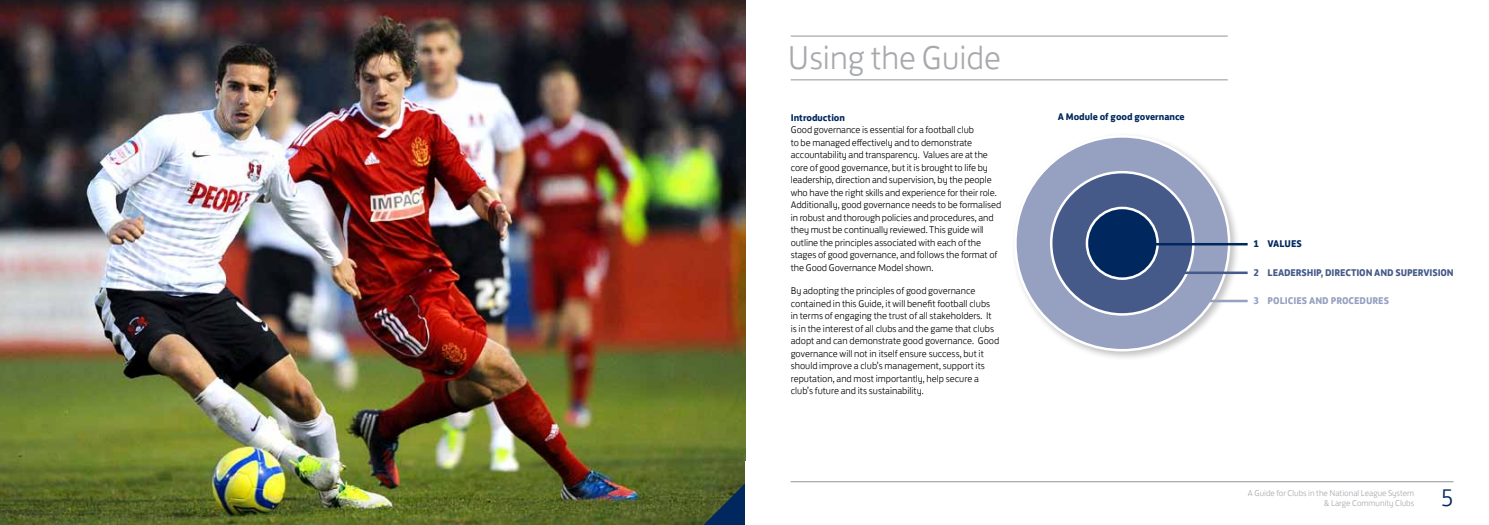
<style>
.page{position:relative;width:1489px;height:525px;background:#fff}
.page>*{position:absolute;margin:0;border:0;box-sizing:border-box;transform-origin:0 0}
.t1{font:300 33.75px "FS Jack";color:#a7a9ac}
.t2{font:300 24.62px "FS Jack";color:#00285e}
.t3{font:300 10px/12.5px "FS Jack";letter-spacing:-.005em;color:#000}
.t4{font:700 10px "FS Jack";color:#00285e}
.t5{font:700 10px "FS Jack";letter-spacing:-.01em;color:#455a89}
.t6{font:700 10px "FS Jack";color:#96a0c1}
.t7{font:300 8.75px/10px "FS Jack";color:#a7a9ac;text-align:right}
</style>
<div class="page">
<hr style="left:790px;top:481px;width:663px;height:1px;background:#a7a9ac">
<hr style="left:790px;top:79px;width:437px;height:1px;background:#a7a9ac">
<hr style="left:790px;top:35px;width:437px;height:2px;background:#a7a9ac">
<div style="left:1010px;top:132px;width:230px;height:229px;background:#000;opacity:.25"></div>
<div style="left:1015px;top:136px;width:213px;height:214px;background:#96a0c1;border-radius:50%"></div>
<div style="left:1051px;top:172px;width:142px;height:142px;background:#455a89;border-radius:50%"></div>
<div style="left:1086px;top:208px;width:71px;height:70px;background:#00285e;border-radius:50%"></div>
<div style="left:1085px;top:206px;width:73px;height:74px;border:2px solid #fff;border-radius:50%"></div>
<hr style="left:1149px;top:243px;width:98px;height:2px;background:#00285e">
<hr style="left:1160px;top:271px;width:87px;height:3px;background:#455a89">
<hr style="left:1183px;top:299px;width:64px;height:3px;background:#96a0c1">
<img style="left:0;top:0;width:745px;height:524px">
<svg style="left:703px;top:472px;width:42px;height:52px;background:#324a3c"></svg>
<h1 class="t1" style="left:788px;top:31px;width:215px">Using the Guide</h1>
<p class="t4" style="left:790px;top:109px;width:56px">Introduction</p>
<p class="t3" style="left:790px;top:123px;width:212px">Good governance is essential for a football club<br>to be managed effectively and to demonstrate accountability and transparency. Values are at the core of good governance, but it is brought to life by leadership, direction and supervision, by the people who have the right skills and experience for their role.<br>Additionally, good governance needs to be formalised in robust and thorough policies and procedures, and they must be continually reviewed. This guide will outline the principles associated with each of the stages of good governance, and follows the format of the Good Governance Model shown.</p>
<p class="t3" style="left:790px;top:283px;width:210px">By adopting the principles of good governance contained in this Guide, it will benefit football clubs in terms of engaging the trust of all stakeholders. It is in the interest of all clubs and the game that clubs adopt and can demonstrate good governance. Good governance will not in itself ensure success, but it should improve a club’s management, support its reputation, and most importantly, help secure a club’s future and its sustainability.</p>
<p class="t4" style="left:1057px;top:108px;width:129px">A Module of good governance</p>
<p class="t4" style="left:1253px;top:235px;width:50px">1 VALUES</p>
<p class="t5" style="left:1253px;top:264px;width:202px">2 LEADERSHIP, DIRECTION AND SUPERVISION</p>
<p class="t6" style="left:1253px;top:292px;width:137px">3 POLICIES AND PROCEDURES</p>
<p class="t7" style="left:1247px;top:487px;width:168px">A Guide for Clubs in the National League System &amp; Large Community Clubs</p>
<h2 class="t2" style="left:1440px;top:478px;width:14px">5</h2>
</div>
